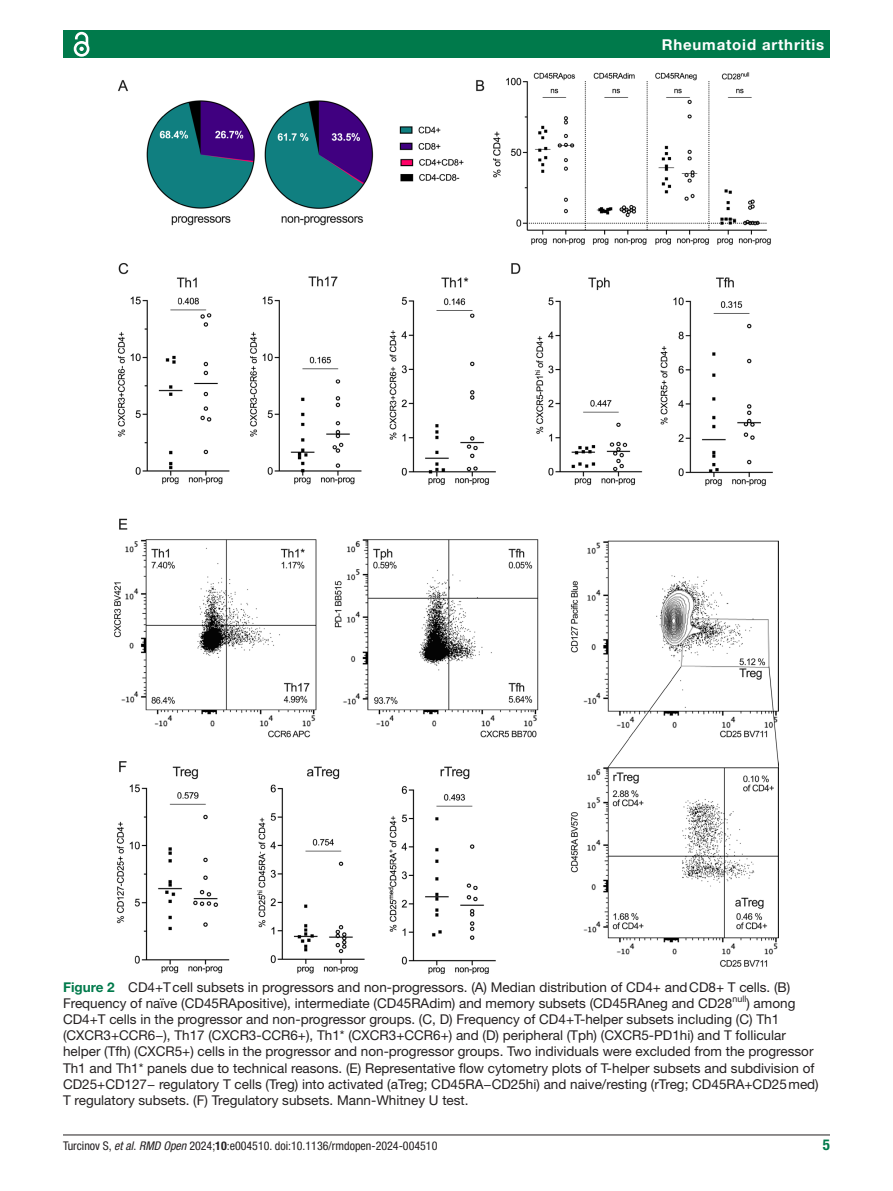
<style>
.page{position:relative;width:893px;height:1191px;background:#fff}
.page>*{position:absolute;margin:0;border:0;box-sizing:border-box;transform-origin:0 0}
.t1{font:700 15px "Helvetica Neue LT Std";letter-spacing:.055em;color:#fff}
.t2{font:700 condensed 15px "Helvetica Neue LT Std";color:#007a4b}
.t3{font:13.5px/16.2px "Helvetica Neue LT Std";color:#231f20}
.t4{font:condensed 12px "Helvetica Neue LT Std";color:#231f20}
.s1{font-weight:700;color:#007a4b}
.s2{font-style:italic}
.s3{font-weight:700}
</style>
<div class="page">
<hr style="left:63px;top:1134px;width:767px;height:1px;background:#231f20">
<div style="left:63px;top:31px;width:767px;height:27px;background:#007a4b"></div>
<svg style="left:73px;top:31px;width:17px;height:26px"></svg>
<img style="left:114px;top:73px;width:665px;height:901px">
<p class="t1" style="left:662px;top:35px;width:164px">Rheumatoid arthritis</p>
<p class="t3" style="left:63px;top:978px;width:757px"><span class="s1">Figure 2</span> CD4+Tcell subsets in progressors and non-progressors. (A) Median distribution of CD4+ andCD8+ T cells. (B)<br>Frequency of naïve (CD45RApositive), intermediate (CD45RAdim) and memory subsets (CD45RAneg and CD28<sup>null</sup>) among CD4+T cells in the progressor and non-progressor groups. (C, D) Frequency of CD4+T-helper subsets including (C) Th1 (CXCR3+CCR6−), Th17 (CXCR3-CCR6+), Th1* (CXCR3+CCR6+) and (D) peripheral (Tph) (CXCR5-PD1hi) and T follicular helper (Tfh) (CXCR5+) cells in the progressor and non-progressor groups. Two individuals were excluded from the progressor Th1 and Th1* panels due to technical reasons. (E) Representative flow cytometry plots of T-helper subsets and subdivision of CD25+CD127− regulatory T cells (Treg) into activated (aTreg; CD45RA−CD25hi) and naive/resting (rTreg; CD45RA+CD25med)<br>T regulatory subsets. (F) Tregulatory subsets. Mann-Whitney U test.</p>
<p class="t4" style="left:63px;top:1138px;width:376px">Turcinov S, <span class="s2">et al</span>. <span class="s2">RMD Open</span> 2024;<span class="s3">10</span>:e004510. doi:10.1136/rmdopen-2024-004510</p>
<p class="t2" style="left:823px;top:1135px;width:9px">5</p>
</div>
